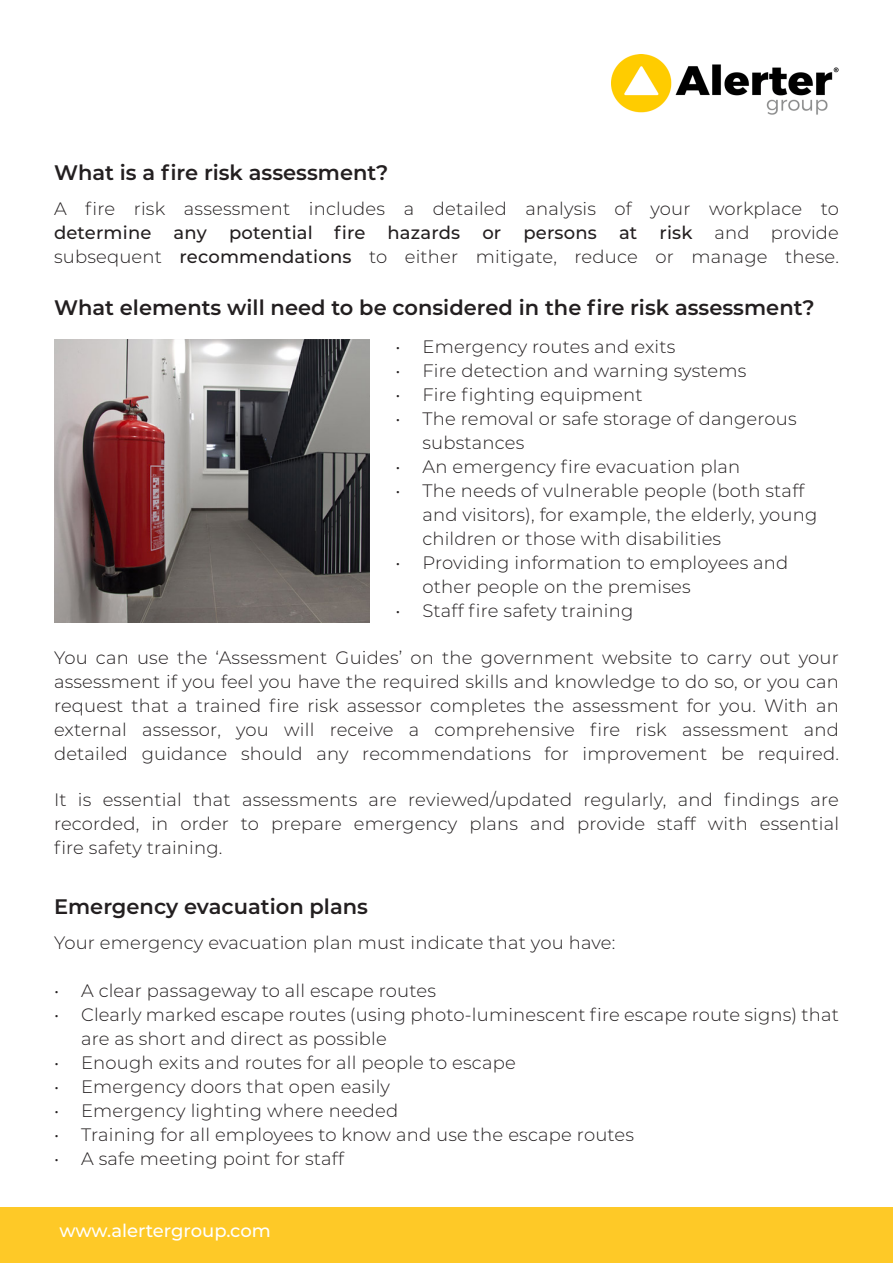
<style>
.page{position:relative;width:893px;height:1263px;background:#fff}
.page>*{position:absolute;margin:0;border:0;box-sizing:border-box;transform-origin:0 0}
.t1{font:600 21px "Montserrat";color:#231f20}
.t2{font:300 18px/24px "Montserrat";letter-spacing:.01em;color:#231f20}
.t3{font:500 18px "Montserrat";letter-spacing:.01em;color:#231f20}
.t4{font:500 18px "Montserrat";color:#fff}
.s1{font-weight:300}
.s2{font-weight:500}
</style>
<div class="page">
<img style="left:611px;top:54px;width:228px;height:61px">
<div style="left:0;top:1207px;width:893px;height:56px;background:#fec927"></div>
<img style="left:54px;top:339px;width:315px;height:283px">
<p class="t1" style="left:54px;top:158px;width:336px">What is a fire risk assessment?</p>
<p class="t2" style="left:54px;top:196px;width:786px">A fire risk assessment includes a detailed analysis of your workplace to</p>
<p class="t3" style="left:54px;top:220px;width:786px">determine any potential fire hazards or persons at risk <span class="s1">and provide</span></p>
<p class="t2" style="left:54px;top:244px;width:786px">subsequent <span class="s2">recommendations</span> to either mitigate, reduce or manage these.</p>
<p class="t1" style="left:54px;top:293px;width:762px">What elements will need to be considered in the fire risk assessment?</p>
<p class="t2" style="left:395px;top:333px;width:281px">• Emergency routes and exits</p>
<p class="t2" style="left:395px;top:357px;width:352px">• Fire detection and warning systems</p>
<p class="t2" style="left:395px;top:381px;width:249px">• Fire fighting equipment</p>
<p class="t2" style="left:422px;top:405px;width:376px;text-indent:-27px">• The removal or safe storage of dangerous substances</p>
<p class="t2" style="left:395px;top:453px;width:346px">• An emergency fire evacuation plan</p>
<p class="t2" style="left:422px;top:477px;width:396px;text-indent:-27px">• The needs of vulnerable people (both staff and visitors), for example, the elderly, young children or those with disabilities</p>
<p class="t2" style="left:422px;top:549px;width:367px;text-indent:-27px">• Providing information to employees and other people on the premises</p>
<p class="t2" style="left:395px;top:597px;width:239px">• Staff fire safety training</p>
<p class="t2" style="left:54px;top:645px;width:786px;text-align:justify">You can use the ‘Assessment Guides’ on the government website to carry out your assessment if you feel you have the required skills and knowledge to do so, or you can request that a trained fire risk assessor completes the assessment for you. With an</p>
<p class="t2" style="left:54px;top:717px;width:786px">external assessor, you will receive a comprehensive fire risk assessment and</p>
<p class="t2" style="left:54px;top:741px;width:786px">detailed guidance should any recommendations for improvement be required.</p>
<p class="t2" style="left:54px;top:787px;width:786px">It is essential that assessments are reviewed/updated regularly, and findings are</p>
<p class="t2" style="left:54px;top:811px;width:786px">recorded, in order to prepare emergency plans and provide staff with essential</p>
<p class="t2" style="left:54px;top:835px;width:170px">fire safety training.</p>
<p class="t1" style="left:54px;top:892px;width:315px">Emergency evacuation plans</p>
<p class="t2" style="left:54px;top:930px;width:563px">Your emergency evacuation plan must indicate that you have:</p>
<p class="t2" style="left:54px;top:978px;width:383px">• A clear passageway to all escape routes</p>
<p class="t2" style="left:81px;top:1002px;width:759px;text-indent:-27px">• Clearly marked escape routes (using photo-luminescent fire escape route signs) that are as short and direct as possible</p>
<p class="t2" style="left:54px;top:1050px;width:463px">• Enough exits and routes for all people to escape</p>
<p class="t2" style="left:54px;top:1074px;width:338px">• Emergency doors that open easily</p>
<p class="t2" style="left:54px;top:1098px;width:346px">• Emergency lighting where needed</p>
<p class="t2" style="left:54px;top:1122px;width:582px">• Training for all employees to know and use the escape routes</p>
<p class="t2" style="left:54px;top:1146px;width:291px">• A safe meeting point for staff</p>
<p class="t4" style="left:59px;top:1218px;width:213px">www.alertergroup.com</p>
</div>
